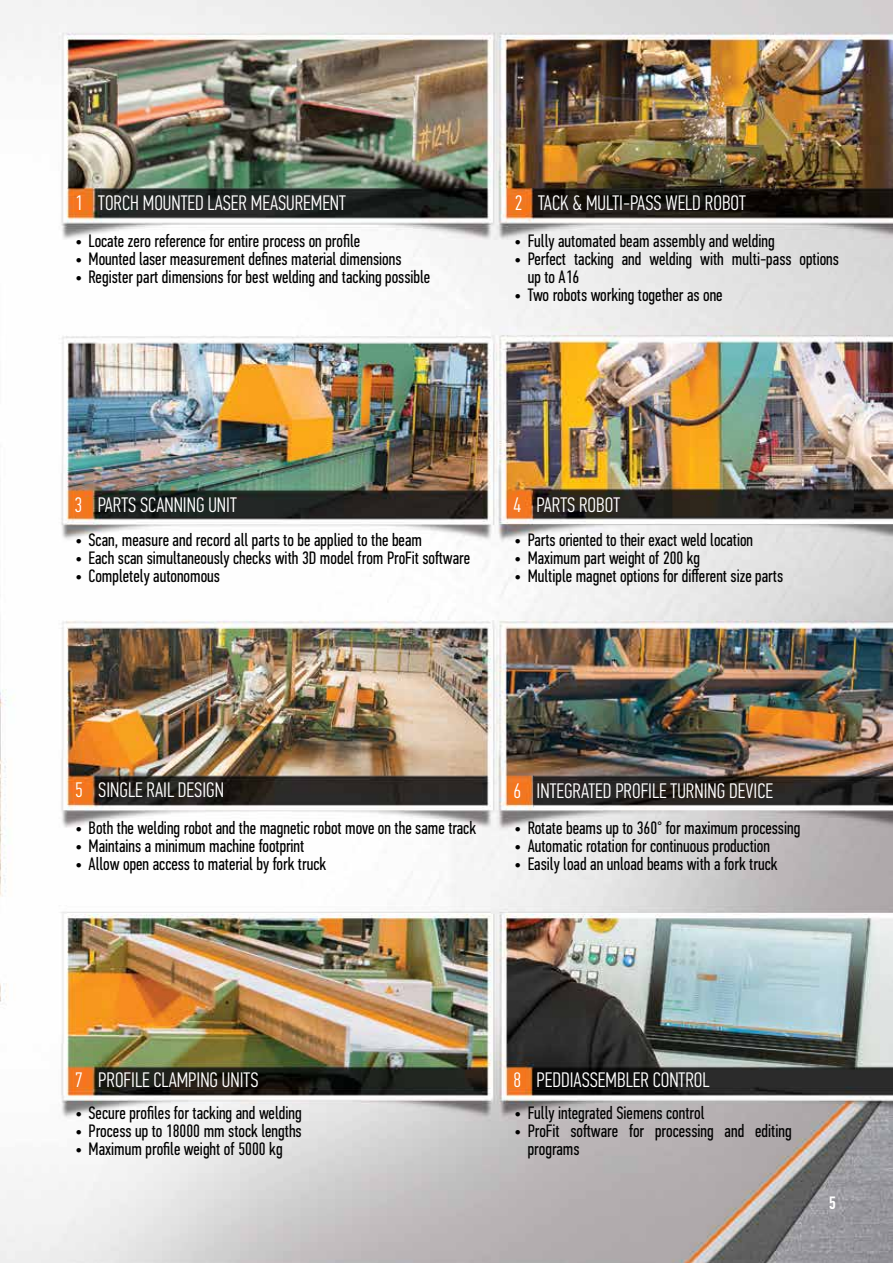
<style>
.page{position:relative;width:893px;height:1263px;background:#fff}
.page>*{position:absolute;margin:0;border:0;box-sizing:border-box;transform-origin:0 0}
.t1{font:300 21px "PF Din Text Comp Pro";color:#fff}
.t2{font:18px/18px "PF Din Text Comp Pro";color:#000}
.t3{font:500 18px "PF Din Text Comp Pro";color:#fff}
</style>
<div class="page">
<img style="left:0;top:0;width:893px;height:1263px">
<p class="t1" style="left:75px;top:191px;width:272px">1 TORCH MOUNTED LASER MEASUREMENT</p>
<p class="t2" style="left:75px;top:232px;width:287px">• Locate zero reference for entire process on profile</p>
<p class="t2" style="left:75px;top:250px;width:328px">• Mounted laser measurement defines material dimensions</p>
<p class="t2" style="left:75px;top:268px;width:357px">• Register part dimensions for best welding and tacking possible</p>
<p class="t1" style="left:515px;top:190px;width:232px">2 TACK &amp; MULTI-PASS WELD ROBOT</p>
<p class="t2" style="left:514px;top:232px;width:262px">• Fully automated beam assembly and welding</p>
<p class="t2" style="left:528px;top:250px;width:313px;text-indent:-14px">• Perfect tacking and welding with multi-pass options up to A16</p>
<p class="t2" style="left:514px;top:286px;width:210px">• Two robots working together as one</p>
<p class="t1" style="left:75px;top:492px;width:164px">3 PARTS SCANNING UNIT</p>
<p class="t1" style="left:513px;top:493px;width:108px">4 PARTS ROBOT</p>
<p class="t2" style="left:75px;top:531px;width:349px">• Scan, measure and record all parts to be applied to the beam</p>
<p class="t2" style="left:75px;top:549px;width:397px">• Each scan simultaneously checks with 3D model from ProFit software</p>
<p class="t2" style="left:75px;top:567px;width:146px">• Completely autonomous</p>
<p class="t2" style="left:514px;top:531px;width:240px">• Parts oriented to their exact weld location</p>
<p class="t2" style="left:514px;top:549px;width:187px">• Maximum part weight of 200 kg</p>
<p class="t2" style="left:514px;top:567px;width:270px">• Multiple magnet options for different size parts</p>
<p class="t1" style="left:75px;top:778px;width:150px">5 SINGLE RAIL DESIGN</p>
<p class="t1" style="left:513px;top:778px;width:261px">6 INTEGRATED PROFILE TURNING DEVICE</p>
<p class="t2" style="left:75px;top:819px;width:403px">• Both the welding robot and the magnetic robot move on the same track</p>
<p class="t2" style="left:75px;top:837px;width:231px">• Maintains a minimum machine footprint</p>
<p class="t2" style="left:75px;top:855px;width:253px">• Allow open access to material by fork truck</p>
<p class="t2" style="left:514px;top:819px;width:288px">• Rotate beams up to 360° for maximum processing</p>
<p class="t2" style="left:514px;top:837px;width:257px">• Automatic rotation for continuous production</p>
<p class="t2" style="left:514px;top:855px;width:265px">• Easily load an unload beams with a fork truck</p>
<p class="t1" style="left:75px;top:1068px;width:185px">7 PROFILE CLAMPING UNITS</p>
<p class="t1" style="left:513px;top:1068px;width:198px">8 PEDDIASSEMBLER CONTROL</p>
<p class="t2" style="left:75px;top:1104px;width:228px">• Secure profiles for tacking and welding</p>
<p class="t2" style="left:75px;top:1122px;width:228px">• Process up to 18000 mm stock lengths</p>
<p class="t2" style="left:75px;top:1140px;width:209px">• Maximum profile weight of 5000 kg</p>
<p class="t2" style="left:514px;top:1104px;width:192px">• Fully integrated Siemens control</p>
<p class="t2" style="left:528px;top:1122px;width:266px;text-indent:-14px">• ProFit software for processing and editing programs</p>
<p class="t3" style="left:829px;top:1192px;width:9px">5</p>
</div>
